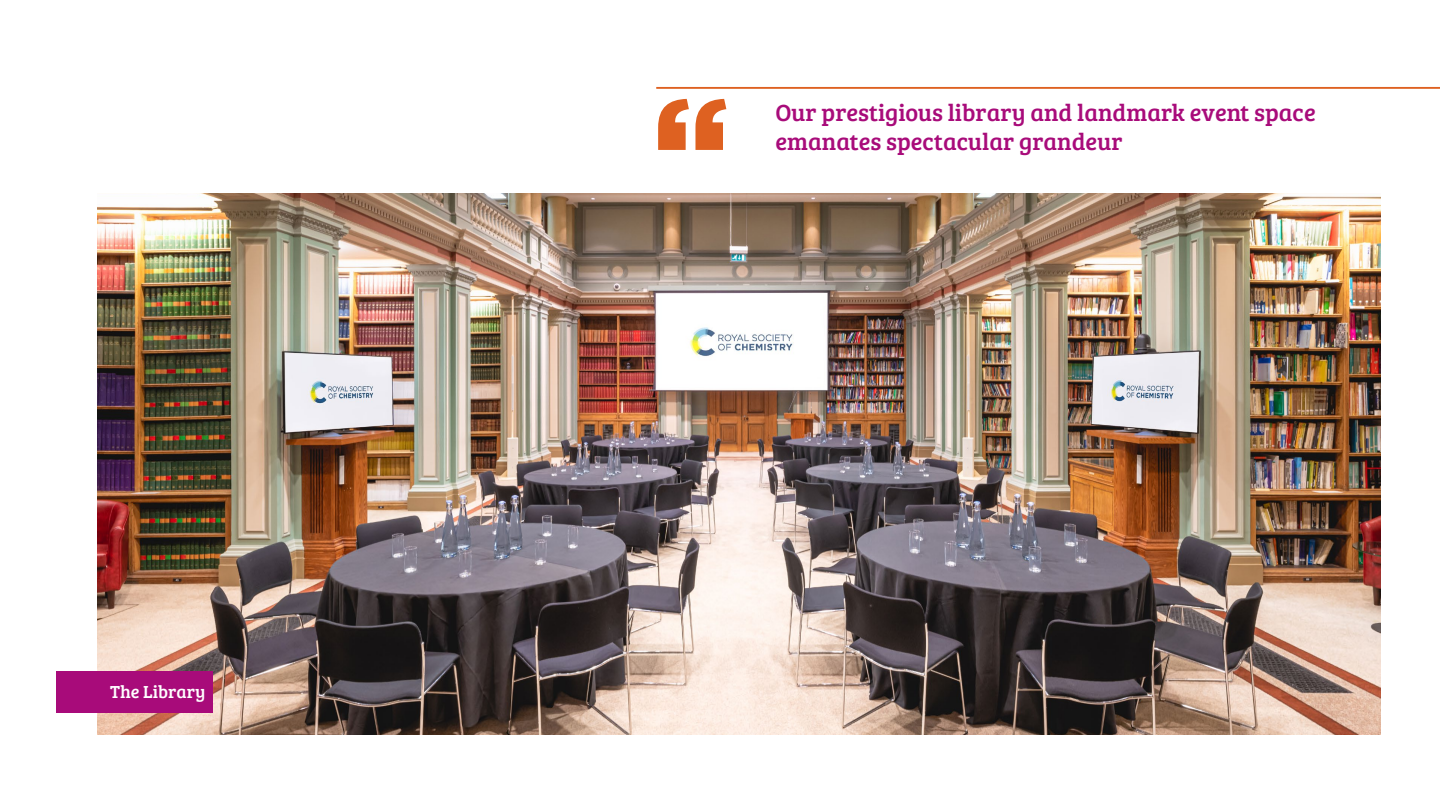
<style>
.page{position:relative;width:1440px;height:810px;background:#fff}
.page>*{position:absolute;margin:0;border:0;box-sizing:border-box;transform-origin:0 0}
.t1{font:900 141px "Gotham";color:#de6121}
.t2{font:24.22px/29px "Bree Serif";color:#a80b7a}
.t3{font:18px "Bree Serif";color:#fff}
</style>
<div class="page">
<img style="left:98px;top:194px;width:1282px;height:541px">
<div style="left:56px;top:671px;width:157px;height:41px;background:#a80b7a"></div>
<hr style="left:656px;top:87px;width:784px;height:2px;background:#de6121">
<p class="t3" style="left:110px;top:679px;width:97px">The Library</p>
<h1 class="t1" style="left:652px;top:51px;width:79px">“</h1>
<p class="t2" style="left:776px;top:97px;width:542px">Our prestigious library and landmark event space emanates spectacular grandeur</p>
</div>
